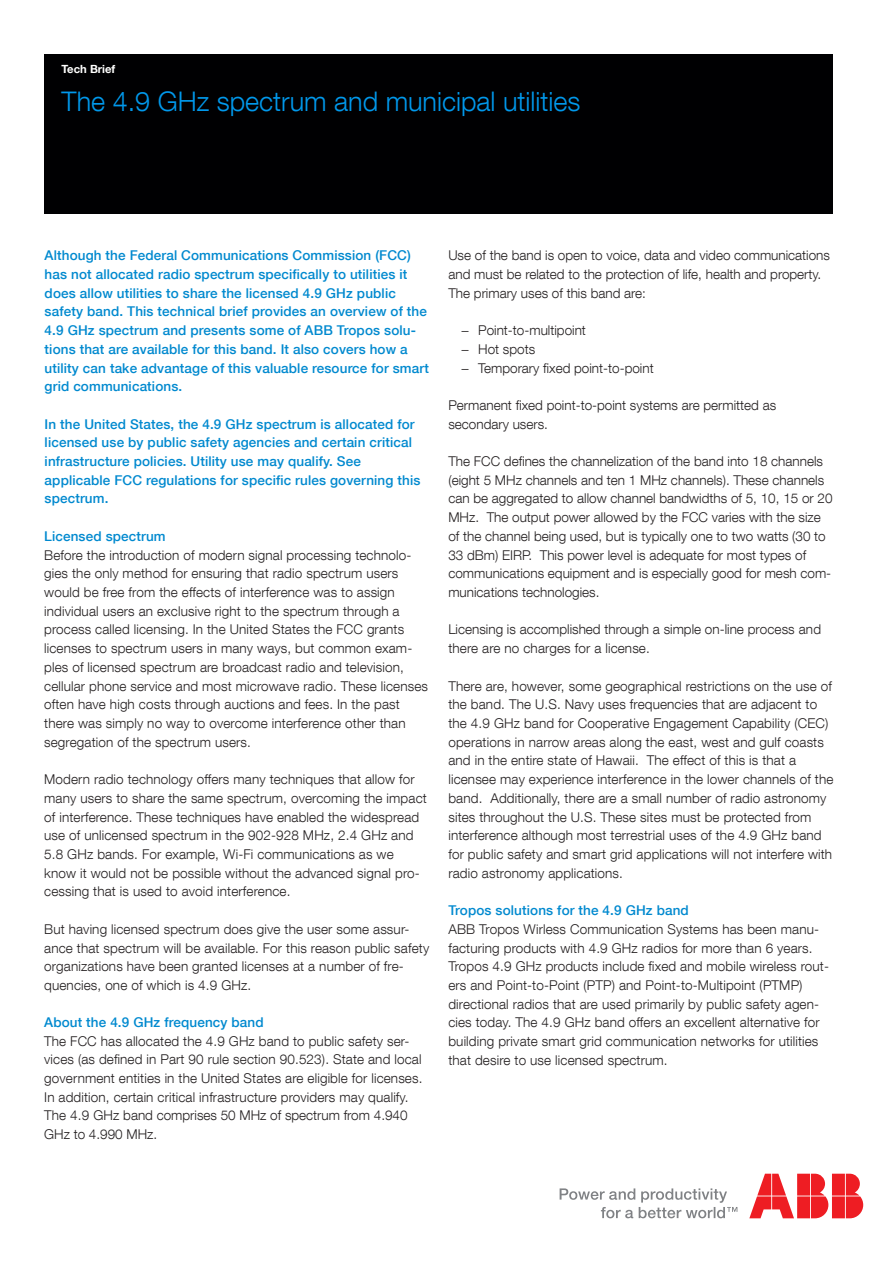
<style>
.page{position:relative;width:893px;height:1263px;background:#fff}
.page>*{position:absolute;margin:0;border:0;box-sizing:border-box;transform-origin:0 0}
.t1{font:300 27px "ABB Neue Helvetica";color:#0098eb}
.Callout_box_-_Text{font:300 13.5px/18.8px "ABB Neue Helvetica";letter-spacing:.01em;color:#231f20}
.t2{font:500 13.5px/18.8px "ABB Neue Helvetica";letter-spacing:.01em;color:#0089cf}
.Body_text{font:700 11.25px "ABB Neue Helvetica";color:#fff}
.s1{font-weight:500;color:#0089cf}
.s2{font-family:"Myriad Pro";font-weight:400}
</style>
<div class="page">
<svg style="left:560px;top:1188px;width:177px;height:30px"></svg>
<svg style="left:749px;top:1174px;width:114px;height:44px"></svg>
<div style="left:44px;top:54px;width:789px;height:160px;background:#000002"></div>
<p class="Body_text" style="left:62px;top:62px;width:55px">Tech Brief</p>
<p class="t1" style="left:62px;top:84px;width:520px">The 4.9 GHz spectrum and municipal utilities</p>
<p class="t2" style="left:45px;top:246px;width:386px">Although the Federal Communications Commission (FCC) has not allocated radio spectrum specifically to utilities it does allow utilities to share the licensed 4.9 GHz public safety band. This technical brief provides an overview of the 4.9 GHz spectrum and presents some of ABB Tropos solu&shy;tions that are available for this band. It also covers how a utility can take advantage of this valuable resource for smart grid communications.</p>
<p class="t2" style="left:45px;top:414px;width:377px">In the United States, the 4.9 GHz spectrum is allocated for licensed use by public safety agencies and certain critical infrastructure policies. Utility use may qualify. See applicable FCC regulations for specific rules governing this spectrum.</p>
<p class="Callout_box_-_Text" style="left:44px;top:526px;width:385px"><span class="s1">Licensed spectrum<br></span>Before the introduction of modern signal processing technolo&shy;gies the only method for ensuring that radio spectrum users would be free from the effects of interference was to assign individual users an exclusive right to the spectrum through a process called licensing. In the United States the FCC grants licenses to spectrum users in many ways, but common exam&shy;ples of licensed spectrum are broadcast radio and television, cellular phone service and most microwave radio. These licenses often have high costs through auctions and fees. In the past there was simply no way to overcome interference other than segregation of the spectrum users.</p>
<p class="Callout_box_-_Text" style="left:44px;top:770px;width:384px">Modern radio technology offers many techniques that allow for many users to share the same spectrum, overcoming the impact of interference. These techniques have enabled the widespread use of unlicensed spectrum in the 902-928 MHz, 2.4 GHz and 5.8 GHz bands. For example, Wi-Fi communications as we know it would not be possible without the advanced signal pro&shy;cessing that is used to avoid interference.</p>
<p class="Callout_box_-_Text" style="left:44px;top:919px;width:386px">But having licensed spectrum does give the user some assur&shy;ance that spectrum will be available. For this reason public safety organizations have been granted licenses at a number of fre&shy;quencies, one of which is 4.9 GHz.</p>
<p class="Callout_box_-_Text" style="left:44px;top:1013px;width:380px"><span class="s1">About the 4.9 GHz frequency band<br></span>The FCC has allocated the 4.9 GHz band to public safety ser&shy;vices (as defined in Part 90 rule section 90.523). State and local government entities in the United States are eligible for licenses.<br>In addition, certain critical infrastructure providers may qualify.<br>The 4.9 GHz band comprises 50 MHz of spectrum from 4.940<br>GHz to 4.990 MHz.</p>
<p class="Callout_box_-_Text" style="left:448px;top:246px;width:383px">Use of the band is open to voice, data and video communications and must be related to the protection of life, health and property.<br>The primary uses of this band are:</p>
<p class="Callout_box_-_Text" style="left:461px;top:321px;width:126px"><span class="s2">−</span> Point-to-multipoint</p>
<p class="Callout_box_-_Text" style="left:461px;top:339px;width:76px"><span class="s2">−</span> Hot spots</p>
<p class="Callout_box_-_Text" style="left:461px;top:358px;width:194px"><span class="s2">−</span> Temporary fixed point-to-point</p>
<p class="Callout_box_-_Text" style="left:448px;top:395px;width:329px">Permanent fixed point-to-point systems are permitted as secondary users.</p>
<p class="Callout_box_-_Text" style="left:448px;top:452px;width:386px">The FCC defines the channelization of the band into 18 channels (eight 5 MHz channels and ten 1 MHz channels). These channels can be aggregated to allow channel bandwidths of 5, 10, 15 or 20<br>MHz. The output power allowed by the FCC varies with the size of the channel being used, but is typically one to two watts (30 to 33 dBm) EIRP. This power level is adequate for most types of communications equipment and is especially good for mesh com&shy;munications technologies.</p>
<p class="Callout_box_-_Text" style="left:448px;top:620px;width:374px">Licensing is accomplished through a simple on-line process and there are no charges for a license.</p>
<p class="Callout_box_-_Text" style="left:448px;top:676px;width:387px">There are, however, some geographical restrictions on the use of the band. The U.S. Navy uses frequencies that are adjacent to the 4.9 GHz band for Cooperative Engagement Capability (CEC) operations in narrow areas along the east, west and gulf coasts and in the entire state of Hawaii. The effect of this is that a licensee may experience interference in the lower channels of the band. Additionally, there are a small number of radio astronomy sites throughout the U.S. These sites must be protected from interference although most terrestrial uses of the 4.9 GHz band for public safety and smart grid applications will not interfere with radio astronomy applications.</p>
<p class="Callout_box_-_Text" style="left:448px;top:901px;width:382px"><span class="s1">Tropos solutions for the 4.9 GHz band<br></span>ABB Tropos Wirless Communication Systems has been manu&shy;facturing products with 4.9 GHz radios for more than 6 years.<br>Tropos 4.9 GHz products include fixed and mobile wireless rout&shy;ers and Point-to-Point (PTP) and Point-to-Multipoint (PTMP) directional radios that are used primarily by public safety agen&shy;cies today. The 4.9 GHz band offers an excellent alternative for building private smart grid communication networks for utilities that desire to use licensed spectrum.</p>
</div>
